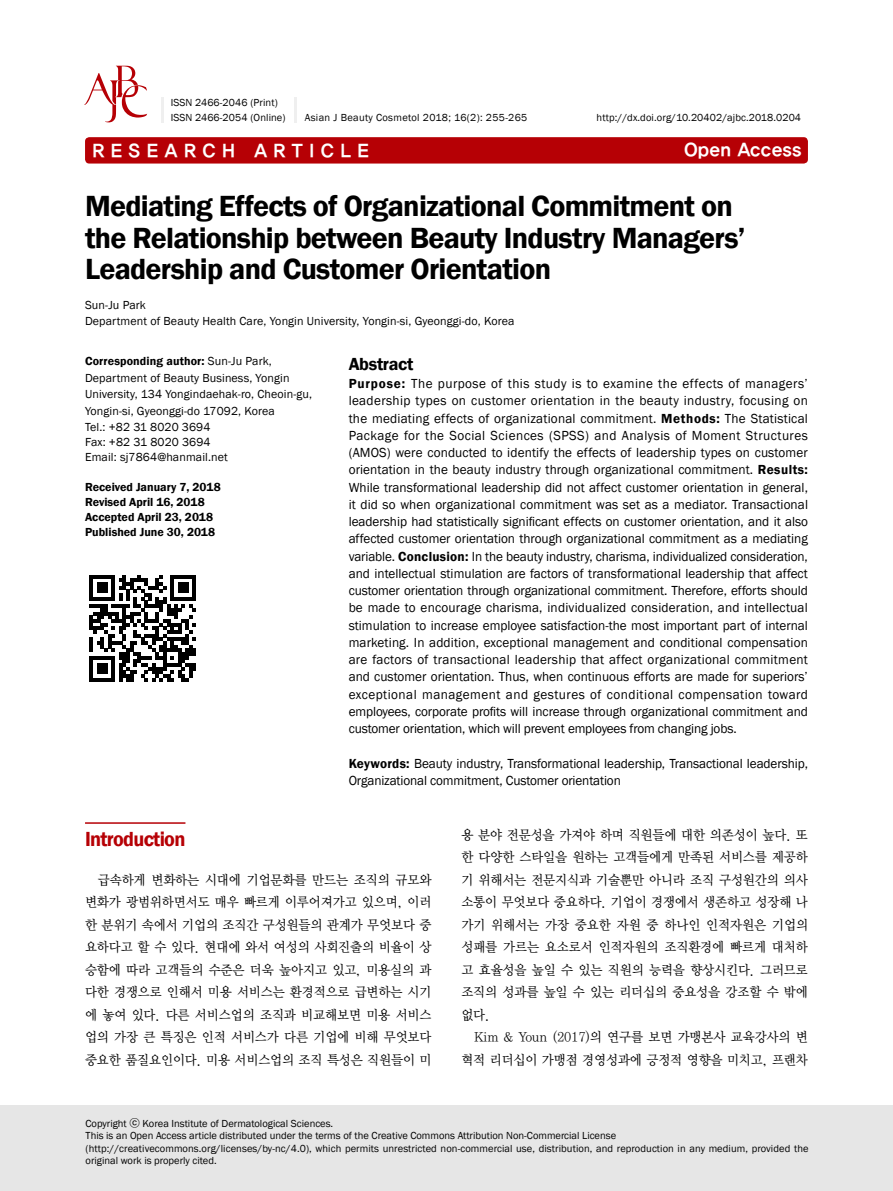
<style>
.page{position:relative;width:893px;height:1191px;background:#fff}
.page>*{position:absolute;margin:0;border:0;box-sizing:border-box;transform-origin:0 0}
.t1{font:600 30px/31.5px "Franklin Gothic";letter-spacing:-.025em;color:#000}
.t2{font:600 21px "Franklin Gothic";letter-spacing:-.035em;color:#b60005;scale:.96 1}
.t3{font:18px "YDIYGO350";color:#fff}
.t4{font:600 18px "Franklin Gothic";letter-spacing:-.02em;color:#000}
.t5{font:13.5px/17.2px "Franklin Gothic";letter-spacing:-.01em;color:#000;text-align:justify}
.t6{font:13.5px/22.5px "YDIY Mj O330";letter-spacing:-.01em;color:#000;text-align:justify;scale:.95 1}
.t7{font:12px/16.5px "Franklin Gothic";letter-spacing:.01em;color:#000}
.t8{font:600 12px/15px "Franklin Gothic";color:#000}
.t9{font:10.5px/12.6px "Franklin Gothic";letter-spacing:.005em;color:#000}
.t10{font:10.5px "Franklin Gothic";letter-spacing:.03em;color:#000}
.s1{font-weight:600}
.s2{font-family:"YDIYGO330"}
</style>
<div class="page">
<div style="left:85px;top:137px;width:723px;height:26px;background:#b60005;border-radius:4px"></div>
<hr style="left:85px;top:822px;width:100px;height:1px;background:#b60005">
<div style="left:0;top:1106px;width:893px;height:85px;background:#e6e6e6"></div>
<svg style="left:84px;top:66px;width:63px;height:56px"></svg>
<hr style="left:294px;top:97px;width:3px;height:25px;background:#efefef">
<hr style="left:161px;top:97px;width:3px;height:25px;background:#efefef">
<svg style="left:89px;top:575px;width:107px;height:106px"></svg>
<p class="t9" style="left:171px;top:95px;width:116px;line-height:15px">ISSN 2466-2046 (Print)<br>ISSN 2466-2054 (Online)</p>
<p class="t10" style="left:305px;top:111px;width:224px">Asian J Beauty Cosmetol 2018; 16(2): 255-265</p>
<p class="t9" style="left:597px;top:111px;width:206px">http://dx.doi.org/10.20402/ajbc.2018.0204</p>
<h3 class="t3" style="left:92px;top:141px;width:278px">R E S E A R C H A R T I C L E</h3>
<h3 class="t3" style="left:684px;top:140px;width:119px">Open Access</h3>
<h1 class="t1" style="left:85px;top:191px;width:662px">Mediating Effects of Organizational Commitment on the Relationship between Beauty Industry Managers’<br>Leadership and Customer Orientation</h1>
<p class="t7" style="left:85px;top:297px;width:431px">Sun-Ju Park<br>Department of Beauty Health Care, Yongin University, Yongin-si, Gyeonggi-do, Korea</p>
<p class="t7" style="left:85px;top:353px;width:229px"><span class="s1">Corresponding author:</span> Sun-Ju Park, Department of Beauty Business, Yongin University, 134 Yongindaehak-ro, Cheoin-gu, Yongin-si, Gyeonggi-do 17092, Korea<br>Tel.: +82 31 8020 3694</p>
<p class="t7" style="left:85px;top:435px;width:144px;line-height:15px">Fax: +82 31 8020 3694<br>Email: sj7864@hanmail.net</p>
<p class="t8" style="left:85px;top:480px;width:137px">Received January 7, 2018<br>Revised April 16, 2018<br>Accepted April 23, 2018<br>Published June 30, 2018</p>
<h3 class="t4" style="left:349px;top:353px;width:66px">Abstract</h3>
<p class="t5" style="left:349px;top:375px;width:461px"><span class="s1">Purpose:</span> The purpose of this study is to examine the effects of managers’ leadership types on customer orientation in the beauty industry, focusing on the mediating effects of organizational commitment. <span class="s1">Methods:</span> The Statistical Package for the Social Sciences (SPSS) and Analysis of Moment Structures (AMOS) were conducted to identify the effects of leadership types on customer orientation in the beauty industry through organizational commitment. <span class="s1">Results:<br></span>While transformational leadership did not affect customer orientation in general, it did so when organizational commitment was set as a mediator. Transactional leadership had statistically significant effects on customer orientation, and it also affected customer orientation through organizational commitment as a mediating variable. <span class="s1">Conclusion:</span> In the beauty industry, charisma, individualized consideration, and intellectual stimulation are factors of transformational leadership that affect customer orientation through organizational commitment. Therefore, efforts should be made to encourage charisma, individualized consideration, and intellectual stimulation to increase employee satisfaction-the most important part of internal marketing. In addition, exceptional management and conditional compensation are factors of transactional leadership that affect organizational commitment and customer orientation. Thus, when continuous efforts are made for superiors’ exceptional management and gestures of conditional compensation toward employees, corporate profits will increase through organizational commitment and customer orientation, which will prevent employees from changing jobs.</p>
<p class="t5" style="left:349px;top:755px;width:461px"><span class="s1">Keywords:</span> Beauty industry, Transformational leadership, Transactional leadership,<br>Organizational commitment, Customer orientation</p>
<h2 class="t2" style="left:85px;top:826px;width:106px">Introduction</h2>
<p class="t6" style="left:85px;top:869px;width:366px;text-indent:13px">급속하게 변화하는 시대에 기업문화를 만드는 조직의 규모와 변화가 광범위하면서도 매우 빠르게 이루어져가고 있으며, 이러 한 분위기 속에서 기업의 조직간 구성원들의 관계가 무엇보다 중 요하다고 할 수 있다. 현대에 와서 여성의 사회진출의 비율이 상 승함에 따라 고객들의 수준은 더욱 높아지고 있고, 미용실의 과 다한 경쟁으로 인해서 미용 서비스는 환경적으로 급변하는 시기 에 놓여 있다. 다른 서비스업의 조직과 비교해보면 미용 서비스 업의 가장 큰 특징은 인적 서비스가 다른 기업에 비해 무엇보다 중요한 품질요인이다. 미용 서비스업의 조직 특성은 직원들이 미</p>
<p class="t6" style="left:461px;top:824px;width:366px">용 분야 전문성을 가져야 하며 직원들에 대한 의존성이 높다. 또 한 다양한 스타일을 원하는 고객들에게 만족된 서비스를 제공하 기 위해서는 전문지식과 기술뿐만 아니라 조직 구성원간의 의사 소통이 무엇보다 중요하다. 기업이 경쟁에서 생존하고 성장해 나 가기 위해서는 가장 중요한 자원 중 하나인 인적자원은 기업의 성패를 가르는 요소로서 인적자원의 조직환경에 빠르게 대처하 고 효율성을 높일 수 있는 직원의 능력을 향상시킨다. 그러므로 조직의 성과를 높일 수 있는 리더십의 중요성을 강조할 수 밖에 없다.</p>
<p class="t6" style="left:461px;top:1026px;width:366px;text-align:right">Kim &amp; Youn (2017)의 연구를 보면 가맹본사 교육강사의 변 혁적 리더십이 가맹점 경영성과에 긍정적 영향을 미치고, 프랜차</p>
<p class="t9" style="left:86px;top:1117px;width:724px">Copyright <span class="s2">ⓒ</span> Korea Institute of Dermatological Sciences.<br>This is an Open Access article distributed under the terms of the Creative Commons Attribution Non-Commercial License (http://creativecommons.org/licenses/by-nc/4.0), which permits unrestricted non-commercial use, distribution, and reproduction in any medium, provided the original work is properly cited.</p>
</div>
